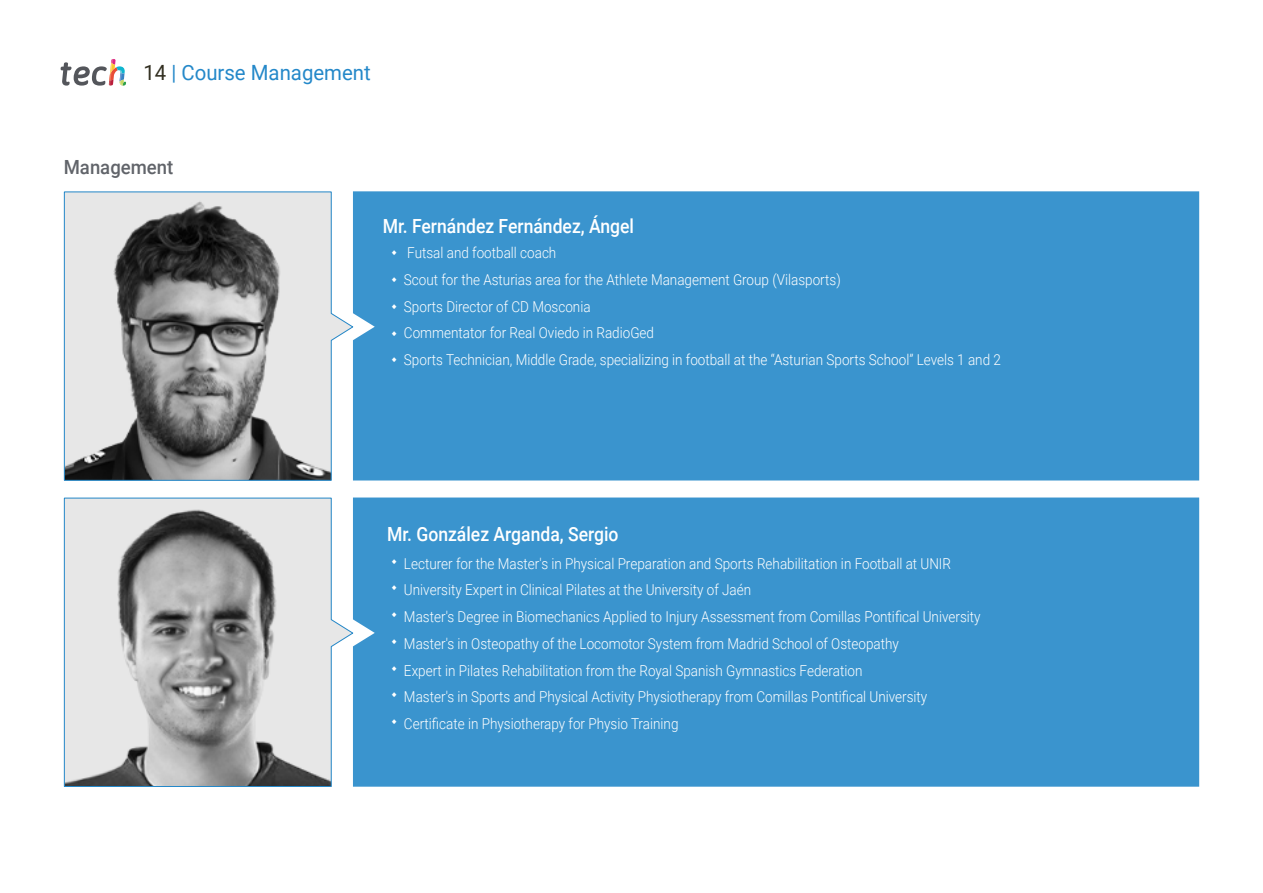
<style>
.page{position:relative;width:1263px;height:893px;background:#fff}
.page>*{position:absolute;margin:0;border:0;box-sizing:border-box;transform-origin:0 0}
.t1{font:21px "Roboto";color:#2488c9}
.t2{font:500 19.5px "Roboto";color:#fff;scale:.9 1}
.t3{font:500 19.5px "Roboto";color:#61646a;scale:.95 1}
.t4{font:300 15px/26.7px "Roboto";color:#fff;scale:.9 1}
.s1{color:#312e20}
</style>
<div class="page">
<svg style="left:61px;top:59px;width:65px;height:27px"></svg>
<div style="left:354px;top:191px;width:845px;height:289px;background:#3a94ce"></div>
<svg style="left:64px;top:191px;width:290px;height:290px;background:#a7a8a9"></svg>
<div style="left:354px;top:497px;width:845px;height:290px;background:#3a94ce"></div>
<svg style="left:64px;top:497px;width:290px;height:290px;background:#bbbdbe"></svg>
<svg style="left:392px;top:250px;width:5px;height:5px"></svg>
<svg style="left:392px;top:277px;width:5px;height:5px"></svg>
<svg style="left:392px;top:304px;width:5px;height:5px"></svg>
<svg style="left:392px;top:331px;width:5px;height:5px"></svg>
<svg style="left:392px;top:357px;width:5px;height:5px"></svg>
<svg style="left:392px;top:559px;width:5px;height:5px"></svg>
<svg style="left:392px;top:585px;width:5px;height:5px"></svg>
<svg style="left:392px;top:612px;width:5px;height:5px"></svg>
<svg style="left:392px;top:639px;width:5px;height:5px"></svg>
<svg style="left:392px;top:666px;width:5px;height:5px"></svg>
<svg style="left:392px;top:692px;width:5px;height:5px"></svg>
<svg style="left:392px;top:719px;width:5px;height:5px"></svg>
<h1 class="t1" style="left:144px;top:57px;width:229px"><span class="s1">14</span> | Course Management</h1>
<h2 class="t3" style="left:64px;top:154px;width:117px">Management</h2>
<h2 class="t2" style="left:383px;top:212px;width:281px">Mr. Fernández Fernández, Ángel</h2>
<p class="t4" style="left:404px;top:239px;width:665px">Futsal and football coach<br>Scout for the Asturias area for the Athlete Management Group (Vilasports)<br>Sports Director of CD Mosconia<br>Commentator for Real Oviedo in RadioGed<br>Sports Technician, Middle Grade, specializing in football at the “Asturian Sports School” Levels 1 and 2</p>
<h2 class="t2" style="left:387px;top:520px;width:259px">Mr. González Arganda, Sergio</h2>
<p class="t4" style="left:404px;top:549px;width:642px">Lecturer for the Master's in Physical Preparation and Sports Rehabilitation in Football at UNIR University Expert in Clinical Pilates at the University of Jaén<br>Master's Degree in Biomechanics Applied to Injury Assessment from Comillas Pontifical University Master's in Osteopathy of the Locomotor System from Madrid School of Osteopathy<br>Expert in Pilates Rehabilitation from the Royal Spanish Gymnastics Federation<br>Master's in Sports and Physical Activity Physiotherapy from Comillas Pontifical University Certificate in Physiotherapy for Physio Training</p>
</div>
